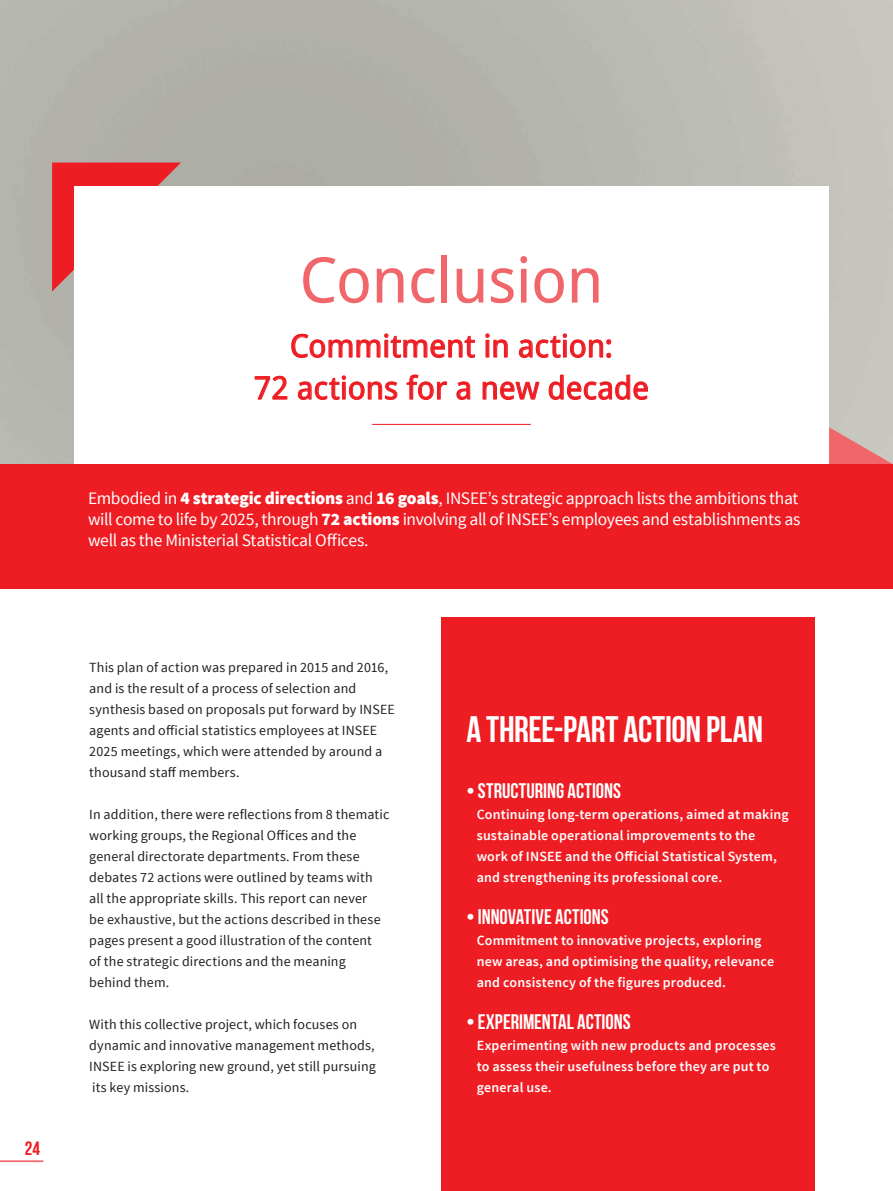
<style>
.page{position:relative;width:893px;height:1191px;background:#fff}
.page>*{position:absolute;margin:0;border:0;box-sizing:border-box;transform-origin:0 0}
.t1{font:63px "Droid Sans";letter-spacing:-.015em;color:#f1666a}
.t2{font:700 36.75px "Bebas Neue";letter-spacing:-.01em;color:#fff}
.t3{font:31.5px/42px "Droid Sans";letter-spacing:-.005em;color:#ee1d23;text-align:center}
.t4{font:700 21px "Bebas Neue";color:#fff}
.t5{font:700 19.25px "Bebas Neue";color:#ee1d23}
.t6{font:17.5px/21px "Source Sans Pro";letter-spacing:-.02em;color:#fff;text-align:justify}
.t7{font:14px/21px "Source Sans Pro";letter-spacing:.01em;color:#231f20}
.t8{font:600 14px/21px "Source Sans Pro";letter-spacing:.015em;color:#fff}
.s1{font-weight:900}
</style>
<div class="page">
<svg style="left:52px;top:162px;width:129px;height:129px;background:#e72c31"></svg>
<div style="left:74px;top:186px;width:754px;height:295px;background:#fff"></div>
<svg style="left:829px;top:427px;width:64px;height:37px;background:#db9695"></svg>
<div style="left:0;top:464px;width:893px;height:124px;background:#ee1d23"></div>
<div style="left:441px;top:618px;width:373px;height:573px;background:#ee1d23"></div>
<hr style="left:372px;top:424px;width:159px;height:1px;background:#ee1d23">
<svg style="left:291px;top:333px;width:184px;height:25px"></svg>
<svg style="left:485px;top:333px;width:23px;height:25px"></svg>
<svg style="left:518px;top:333px;width:94px;height:26px"></svg>
<svg style="left:254px;top:375px;width:34px;height:25px"></svg>
<svg style="left:298px;top:375px;width:100px;height:25px"></svg>
<svg style="left:406px;top:374px;width:42px;height:26px"></svg>
<svg style="left:456px;top:381px;width:15px;height:19px"></svg>
<svg style="left:482px;top:381px;width:58px;height:19px"></svg>
<svg style="left:548px;top:374px;width:100px;height:26px"></svg>
<hr style="left:0;top:1160px;width:43px;height:2px;background:#f1666a">
<h3 class="t5" style="left:25px;top:1137px;width:17px">24</h3>
<h1 class="t1" style="left:299px;top:244px;width:306px">Conclusion</h1>
<h3 class="t3" style="left:254px;top:325px;width:397px">Commitment in action:<br>72 actions for a new decade</h3>
<p class="t6" style="left:88px;top:488px;width:714px">Embodied in <span class="s1">4 strategic directions</span> and <span class="s1">16 goals</span>, INSEE’s strategic approach lists the ambitions that will come to life by 2025, through <span class="s1">72 actions</span> involving all of INSEE’s employees and establishments as well as the Ministerial Statistical Offices.</p>
<p class="t7" style="left:89px;top:657px;width:307px">This plan of action was prepared in 2015 and 2016, and is the result of a process of selection and synthesis based on proposals put forward by INSEE agents and official statistics employees at INSEE 2025 meetings, which were attended by around a thousand staff members.</p>
<p class="t7" style="left:89px;top:804px;width:302px">In addition, there were reflections from 8 thematic working groups, the Regional Offices and the general directorate departments. From these debates 72 actions were outlined by teams with all the appropriate skills. This report can never<br>be exhaustive, but the actions described in these pages present a good illustration of the content<br>of the strategic directions and the meaning behind them.</p>
<p class="t7" style="left:89px;top:1014px;width:288px">With this collective project, which focuses on dynamic and innovative management methods, INSEE is exploring new ground, yet still pursuing its key missions.</p>
<h2 class="t2" style="left:466px;top:709px;width:298px">A THREE-PART ACTION PLAN</h2>
<h3 class="t4" style="left:466px;top:779px;width:156px">• STRUCTURING ACTIONS</h3>
<p class="t8" style="left:477px;top:804px;width:314px">Continuing long-term operations, aimed at making sustainable operational improvements to the work of INSEE and the Official Statistical System, and strengthening its professional core.</p>
<h3 class="t4" style="left:466px;top:905px;width:144px">• INNOVATIVE ACTIONS</h3>
<p class="t8" style="left:477px;top:930px;width:299px">Commitment to innovative projects, exploring new areas, and optimising the quality, relevance and consistency of the figures produced.</p>
<h3 class="t4" style="left:466px;top:1010px;width:166px">• EXPERIMENTAL ACTIONS</h3>
<p class="t8" style="left:477px;top:1035px;width:301px">Experimenting with new products and processes to assess their usefulness before they are put to general use.</p>
</div>
